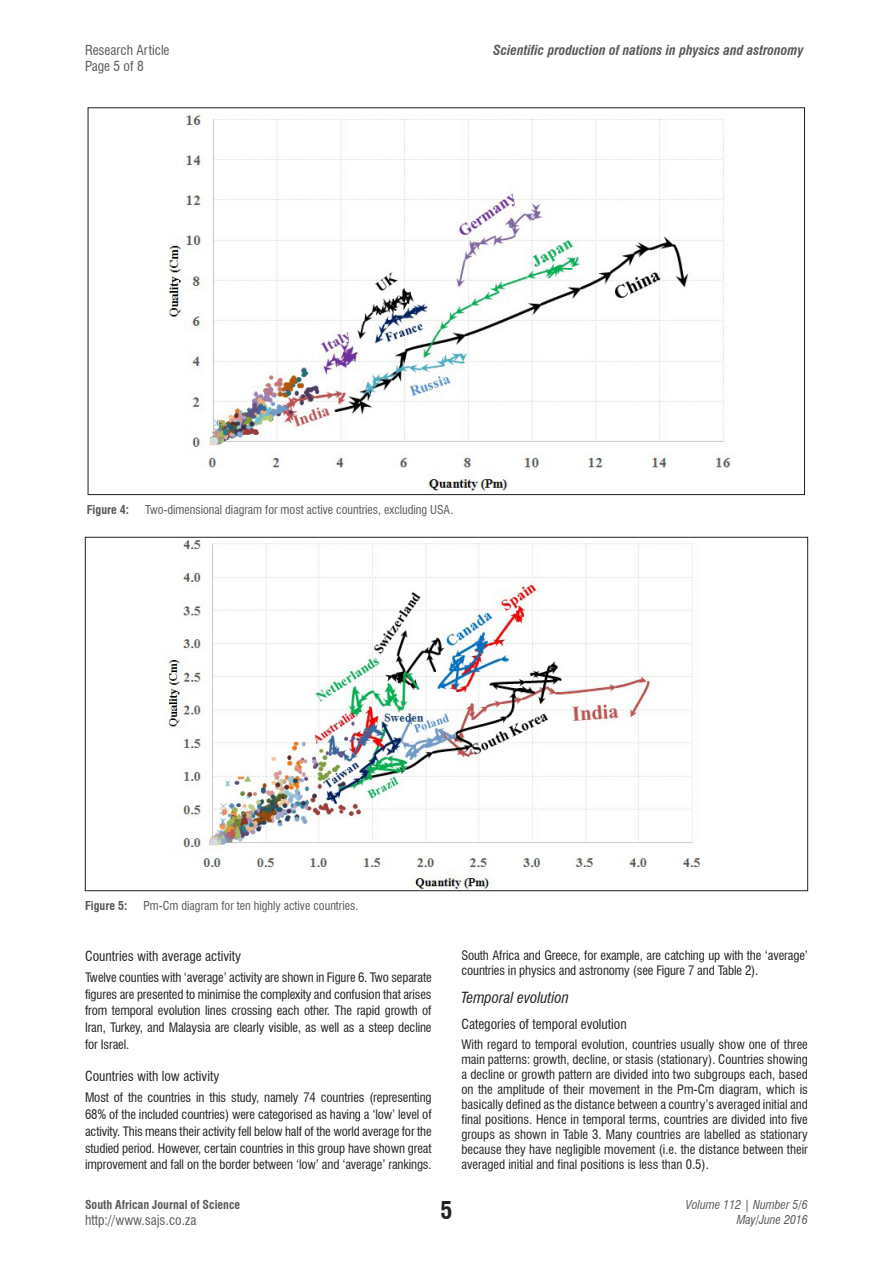
<style>
.page{position:relative;width:893px;height:1263px;background:#fff}
.page>*{position:absolute;margin:0;border:0;box-sizing:border-box;transform-origin:0 0}
.t1{font:700 condensed 24px "Swiss 721 BT";color:#231f20}
.Heading_2{font:italic condensed 15px "Swiss 721 BT";color:#231f20}
.Heading_3{font:condensed 13.5px "Swiss 721 BT";color:#231f20}
.HEADER_top{font:italic 700 condensed 13.5px "Swiss 721 BT";color:#57585a}
.HEADER_top-2{font:condensed 13.5px "Swiss 721 BT";color:#57585a}
.BODY{font:condensed 12.75px/15.1px "Swiss 721 BT";letter-spacing:-.01em;color:#231f20;text-align:justify}
.FIG_caption{font:condensed 12px "Swiss 721 BT";color:#57585a}
.FIG_caption-2{font:700 condensed 12px "Swiss 721 BT";color:#57585a}
.t2{font:italic condensed 12px/14.4px "Swiss 721 BT";color:#57585a;text-align:right}
</style>
<div class="page">
<img style="left:167px;top:114px;width:567px;height:378px">
<img style="left:167px;top:540px;width:534px;height:349px">
<p class="HEADER_top-2" style="left:85px;top:42px;width:86px">Research Article</p>
<p class="HEADER_top" style="left:493px;top:42px;width:312px">Scientific production of nations in physics and astronomy</p>
<p class="HEADER_top-2" style="left:85px;top:58px;width:60px">Page 5 of 8</p>
<p class="FIG_caption-2" style="left:87px;top:502px;width:44px">Figure 4:</p>
<p class="FIG_caption" style="left:145px;top:502px;width:310px">Two-dimensional diagram for most active countries, excluding USA.</p>
<p class="FIG_caption-2" style="left:85px;top:898px;width:44px">Figure 5:</p>
<p class="FIG_caption" style="left:144px;top:898px;width:216px">Pm-Cm diagram for ten highly active countries.</p>
<p class="Heading_3" style="left:85px;top:948px;width:158px">Countries with average activity</p>
<p class="BODY" style="left:85px;top:969px;width:348px;line-height:16.8px">Twelve counties with ‘average’ activity are shown in Figure 6. Two separate figures are presented to minimise the complexity and confusion that arises from temporal evolution lines crossing each other. The rapid growth of Iran, Turkey, and Malaysia are clearly visible, as well as a steep decline for Israel.</p>
<p class="Heading_3" style="left:85px;top:1068px;width:136px">Countries with low activity</p>
<p class="BODY" style="left:85px;top:1089px;width:348px;line-height:16.8px">Most of the countries in this study, namely 74 countries (representing 68% of the included countries) were categorised as having a ‘low’ level of activity. This means their activity fell below half of the world average for the studied period. However, certain countries in this group have shown great improvement and fall on the border between ‘low’ and ‘average’ rankings.</p>
<p class="BODY" style="left:461px;top:948px;width:348px">South Africa and Greece, for example, are catching up with the ‘average’ countries in physics and astronomy (see Figure 7 and Table 2).</p>
<p class="Heading_2" style="left:461px;top:989px;width:109px">Temporal evolution</p>
<p class="Heading_3" style="left:461px;top:1016px;width:167px">Categories of temporal evolution</p>
<p class="BODY" style="left:461px;top:1036px;width:348px">With regard to temporal evolution, countries usually show one of three main patterns: growth, decline, or stasis (stationary). Countries showing a decline or growth pattern are divided into two subgroups each, based on the amplitude of their movement in the Pm-Cm diagram, which is basically defined as the distance between a country’s averaged initial and final positions. Hence in temporal terms, countries are divided into five groups as shown in Table 3. Many countries are labelled as stationary because they have negligible movement (i.e. the distance between their averaged initial and final positions is less than 0.5).</p>
<p class="FIG_caption-2" style="left:85px;top:1197px;width:157px">South African Journal of Science</p>
<p class="HEADER_top-2" style="left:85px;top:1212px;width:113px">http://www.sajs.co.za</p>
<h1 class="t1" style="left:440px;top:1195px;width:13px">5</h1>
<p class="t2" style="left:686px;top:1198px;width:124px">Volume 112 | Number 5/6<br>May/June 2016</p>
</div>
